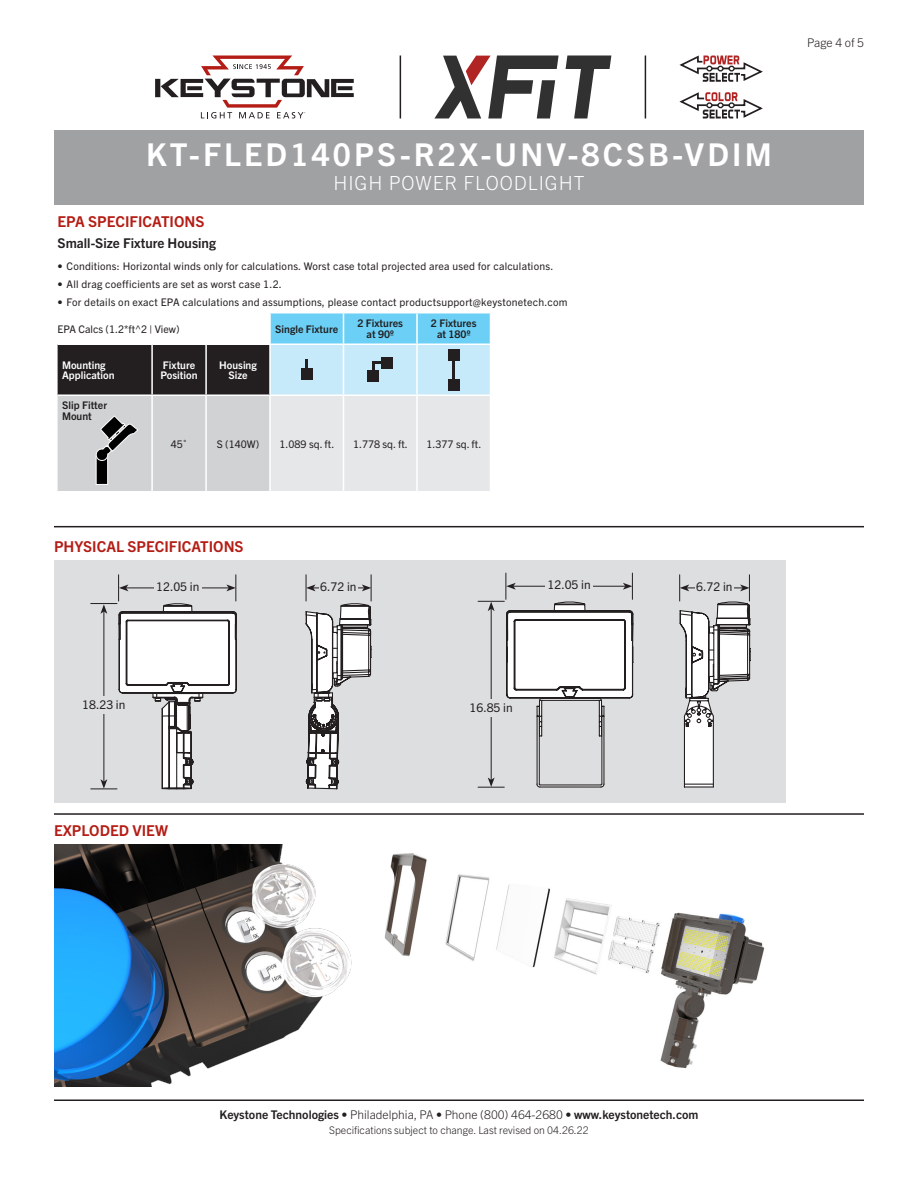
<style>
.page{position:relative;width:918px;height:1188px;background:#fff}
.page>*{position:absolute;margin:0;border:0;box-sizing:border-box;transform-origin:0 0}
.t1{font:700 31.5px "Trade Gothic Next LT Pro";letter-spacing:.1em;color:#fff}
.SubTitle{font:300 19.5px "Trade Gothic Next LT Pro";letter-spacing:.05em;color:#fff}
.Heading_01{font:700 15px "Trade Gothic Next LT Pro";color:#b41d15}
.Heading_02{font:700 13.5px "Trade Gothic Next LT Pro";color:#231f20}
.t2{font:700 12px "Trade Gothic Next LT Pro";color:#231f20}
.t3{font:12px "Trade Gothic Next LT Pro";color:#231f20}
.Page{font:300 12px "Trade Gothic Next LT Pro";color:#231f20}
.Table_Text_Left{font:10.5px "Trade Gothic Next LT Pro";letter-spacing:.02em;color:#231f20}
.Rev{font:300 10.5px "Trade Gothic Next LT Pro";color:#231f20}
.Table_Header{font:700 10.5px/10.5px "Trade Gothic Next LT Pro";color:#fff}
.Table_Text{font:10.5px "Trade Gothic Next LT Pro";color:#231f20}
.Table_Header-2{font:700 10.5px/10.5px "Trade Gothic Next LT Pro";color:#231f20;text-align:center}
.Table_Text_Left-2{font:10.5px "Trade Gothic Next LT Pro";color:#231f20}
.Table_Header_Left{font:700 10.5px/10.5px "Trade Gothic Next LT Pro";color:#231f20}
.s1{font-weight:300}
</style>
<div class="page">
<div style="left:54px;top:561px;width:732px;height:242px;background:#dddee0"></div>
<hr style="left:54px;top:1100px;width:810px;height:1px;background:#231f20">
<hr style="left:54px;top:813px;width:810px;height:2px;background:#231f20">
<div style="left:54px;top:130px;width:810px;height:75px;background:#a0a1a3"></div>
<svg style="left:91px;top:575px;width:281px;height:270px"></svg>
<div style="left:154px;top:579px;width:48px;height:17px;background:#dddee0"></div>
<div style="left:80px;top:696px;width:48px;height:18px;background:#dddee0"></div>
<div style="left:319px;top:579px;width:39px;height:17px;background:#dddee0"></div>
<svg style="left:478px;top:573px;width:273px;height:215px"></svg>
<img style="left:54px;top:845px;width:298px;height:241px">
<hr style="left:400px;top:56px;width:1px;height:62px;background:#231f20">
<hr style="left:645px;top:56px;width:1px;height:62px;background:#231f20">
<svg style="left:434px;top:56px;width:177px;height:62px"></svg>
<svg style="left:155px;top:55px;width:199px;height:64px"></svg>
<svg style="left:679px;top:55px;width:84px;height:27px"></svg>
<svg style="left:679px;top:92px;width:84px;height:27px"></svg>
<img style="left:384px;top:853px;width:381px;height:216px">
<svg style="left:58px;top:313px;width:432px;height:178px;background:#b6c3ca"></svg>
<hr style="left:54px;top:526px;width:810px;height:1px;background:#231f20">
<p class="t1" style="left:146px;top:133px;width:627px">KT-FLED140PS-R2X-UNV-8CSB-VDIM</p>
<p class="SubTitle" style="left:333px;top:169px;width:253px">HIGH POWER FLOODLIGHT</p>
<p class="Heading_01" style="left:58px;top:211px;width:148px">EPA SPECIFICATIONS</p>
<p class="Heading_02" style="left:58px;top:234px;width:160px">Small-Size Fixture Housing</p>
<p class="Table_Text_Left" style="left:58px;top:259px;width:497px">• Conditions: Horizontal winds only for calculations. Worst case total projected area used for calculations.</p>
<p class="Table_Text_Left" style="left:58px;top:277px;width:226px">• All drag coefficients are set as worst case 1.2.</p>
<p class="Table_Text_Left" style="left:58px;top:295px;width:511px">• For details on exact EPA calculations and assumptions, please contact productsupport@keystonetech.com</p>
<p class="Table_Text_Left-2" style="left:58px;top:321px;width:123px">EPA Calcs (1.2*ft^2 | View)</p>
<p class="Table_Header-2" style="left:275px;top:323px;width:64px">Single Fixture</p>
<p class="Table_Header-2" style="left:357px;top:318px;width:47px">2 Fixtures at 90º</p>
<p class="Table_Header-2" style="left:431px;top:318px;width:47px">2 Fixtures at 180º</p>
<p class="Table_Header" style="left:62px;top:359px;width:54px">Mounting<br>Application</p>
<p class="Table_Header" style="left:161px;top:359px;width:38px">Fixture<br>Position</p>
<p class="Table_Header" style="left:219px;top:359px;width:39px;text-align:center">Housing<br>Size</p>
<p class="Table_Header_Left" style="left:62px;top:400px;width:46px">Slip Fitter<br>Mount</p>
<p class="Table_Text" style="left:171px;top:436px;width:18px">45˚</p>
<p class="Table_Text" style="left:217px;top:436px;width:44px">S (140W)</p>
<p class="Table_Text" style="left:280px;top:436px;width:56px">1.089 sq. ft.</p>
<p class="Table_Text" style="left:353px;top:436px;width:56px">1.778 sq. ft.</p>
<p class="Table_Text" style="left:427px;top:436px;width:56px">1.377 sq. ft.</p>
<p class="Heading_01" style="left:54px;top:537px;width:191px">PHYSICAL SPECIFICATIONS</p>
<p class="t3" style="left:156px;top:578px;width:45px">12.05 in</p>
<p class="t3" style="left:548px;top:576px;width:45px">12.05 in</p>
<p class="t3" style="left:320px;top:578px;width:38px">6.72 in</p>
<p class="t3" style="left:696px;top:578px;width:38px">6.72 in</p>
<p class="Page" style="left:807px;top:34px;width:58px">Page 4 of 5</p>
<p class="t3" style="left:82px;top:696px;width:45px">18.23 in</p>
<p class="t3" style="left:470px;top:699px;width:45px">16.85 in</p>
<p class="Heading_01" style="left:54px;top:820px;width:115px">EXPLODED VIEW</p>
<p class="t2" style="left:220px;top:1107px;width:480px">Keystone Technologies <span class="s1">• Philadelphia, PA • Phone (800) 464-2680 •</span> www.keystonetech.com</p>
<p class="Rev" style="left:329px;top:1123px;width:261px">Specifications subject to change. Last revised on 04.26.22</p>
</div>
